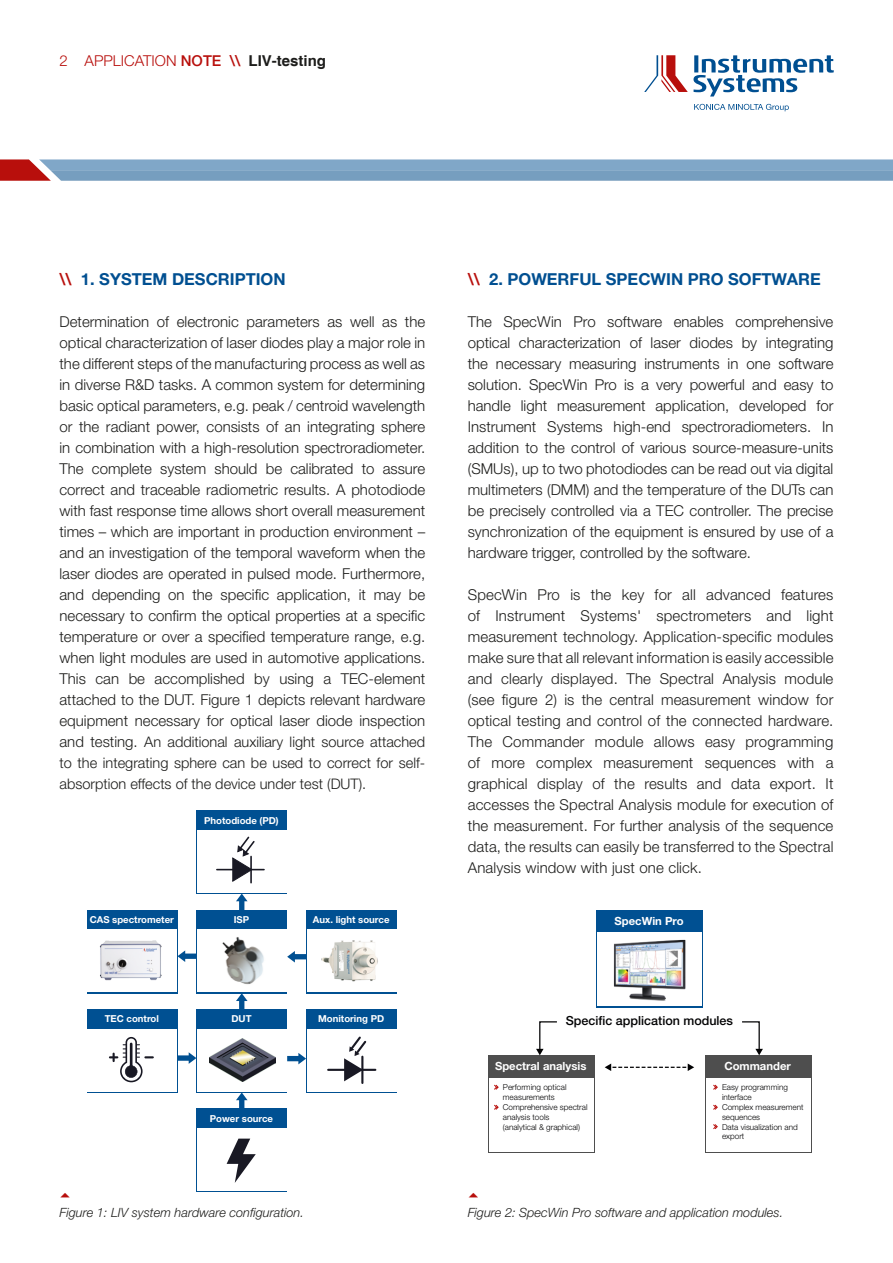
<style>
.page{position:relative;width:893px;height:1263px;background:#fff}
.page>*{position:absolute;margin:0;border:0;box-sizing:border-box;transform-origin:0 0}
.t1{font:700 16.5px "Helvetica Neue LT Std";color:#004f91}
.t2{font:300 15px/21px "Helvetica Neue LT Std";color:#1d1d1b;text-align:justify}
.t3{font:300 15px "Helvetica Neue LT Std";color:#b80f0c}
.t4{font:300 14.55px/21px "Helvetica Neue LT Std";color:#1d1d1b;text-align:justify}
.t5{font:italic 300 12.75px "Helvetica Neue LT Std";color:#1d1d1b}
.t6{font:500 12.45px "Helvetica Neue LT Std";color:#020203}
.t7{font:700 11.25px "Helvetica Neue LT Std";color:#fff}
.t8{font:700 9.6px "Helvetica Neue LT Std";color:#fff}
.t9{font:300 8.1px/9.8px "Helvetica Neue LT Std";color:#020203}
.s1{font-weight:500}
.s2{font-family:"Helvetica";font-weight:700;color:#1d1d1b}
.s3{color:#b80f0c}
.s4{font-size:15px}
</style>
<div class="page">
<div style="left:87px;top:910px;width:91px;height:83px;background:#005092"></div>
<div style="left:88px;top:930px;width:89px;height:62px;background:#fff"></div>
<div style="left:306px;top:910px;width:91px;height:83px;background:#005092"></div>
<div style="left:307px;top:930px;width:89px;height:62px;background:#fff"></div>
<div style="left:87px;top:1009px;width:91px;height:83px;background:#005092"></div>
<div style="left:88px;top:1029px;width:89px;height:62px;background:#fff"></div>
<div style="left:306px;top:1009px;width:91px;height:83px;background:#005092"></div>
<div style="left:307px;top:1029px;width:89px;height:62px;background:#fff"></div>
<svg style="left:178px;top:1052px;width:18px;height:12px"></svg>
<svg style="left:287px;top:1053px;width:19px;height:11px"></svg>
<div style="left:197px;top:910px;width:90px;height:83px;background:#005092"></div>
<div style="left:197px;top:1009px;width:90px;height:83px;background:#005092"></div>
<div style="left:197px;top:1029px;width:90px;height:62px;background:#fff"></div>
<svg style="left:236px;top:894px;width:12px;height:16px"></svg>
<svg style="left:236px;top:996px;width:12px;height:13px"></svg>
<img style="left:210px;top:1038px;width:65px;height:43px">
<div style="left:197px;top:811px;width:90px;height:83px;background:#005092"></div>
<div style="left:197px;top:830px;width:90px;height:63px;background:#fff"></div>
<img style="left:171px;top:927px;width:139px;height:69px">
<img style="left:310px;top:929px;width:82px;height:65px">
<img style="left:99px;top:940px;width:63px;height:41px">
<svg style="left:110px;top:1037px;width:43px;height:45px"></svg>
<hr style="left:130px;top:1044px;width:2px;height:22px;background:#191924">
<svg style="left:236px;top:1092px;width:12px;height:17px"></svg>
<div style="left:197px;top:1109px;width:90px;height:83px;background:#005092"></div>
<div style="left:197px;top:1128px;width:90px;height:63px;background:#fff"></div>
<svg style="left:227px;top:1138px;width:29px;height:45px"></svg>
<hr style="left:217px;top:869px;width:47px;height:1px;background:#191924">
<hr style="left:250px;top:856px;width:2px;height:27px;background:#191924">
<svg style="left:232px;top:836px;width:24px;height:46px"></svg>
<hr style="left:328px;top:1069px;width:47px;height:2px;background:#191924">
<hr style="left:361px;top:1057px;width:2px;height:26px;background:#191924">
<svg style="left:344px;top:1036px;width:24px;height:45px"></svg>
<svg style="left:644px;top:55px;width:190px;height:42px"></svg>
<svg style="left:694px;top:104px;width:95px;height:7px"></svg>
<svg style="left:0;top:159px;width:893px;height:22px;background:#84a0be"></svg>
<div style="left:488px;top:1055px;width:106px;height:98px;background:#4e4e4e"></div>
<div style="left:489px;top:1078px;width:105px;height:73px;background:#fff"></div>
<div style="left:705px;top:1055px;width:106px;height:98px;background:#4e4e4e"></div>
<div style="left:706px;top:1078px;width:104px;height:73px;background:#fff"></div>
<svg style="left:742px;top:1021px;width:21px;height:34px"></svg>
<svg style="left:536px;top:1021px;width:21px;height:34px"></svg>
<div style="left:596px;top:910px;width:107px;height:97px;background:#005092"></div>
<img style="left:596px;top:932px;width:107px;height:76px">
<svg style="left:605px;top:1063px;width:89px;height:8px"></svg>
<svg style="left:494px;top:1085px;width:4px;height:4px"></svg>
<svg style="left:494px;top:1105px;width:4px;height:5px"></svg>
<svg style="left:713px;top:1085px;width:5px;height:4px"></svg>
<svg style="left:713px;top:1105px;width:5px;height:5px"></svg>
<svg style="left:713px;top:1124px;width:5px;height:5px"></svg>
<p class="t3" style="left:60px;top:52px;width:268px">2 APPLICATION <span class="s1">NOTE \\</span> <span class="s2">LIV-testing</span></p>
<p class="t1" style="left:60px;top:269px;width:228px"><span class="s3">\\</span> 1. SYSTEM DESCRIPTION</p>
<p class="t2" style="left:60px;top:311px;width:367px">Determination of electronic parameters as well as the optical characterization of laser diodes play a major role in the different steps of the manufacturing process as well as in diverse R&amp;D tasks. A common system for determining basic optical parameters, e.g. peak / centroid wavelength or the radiant power, consists of an integrating sphere in combination with a high-resolution spectroradiometer.<br>The complete system should be calibrated to assure correct and traceable radiometric results. A photodiode with fast response time allows short overall measurement times – which are important in production environment – and an investigation of the temporal waveform when the laser diodes are operated in pulsed mode. Furthermore, and depending on the specific application, it may be necessary to confirm the optical properties at a specific temperature or over a specified temperature range, e.g. when light modules are used in automotive applications.<br>This can be accomplished by using a TEC-element attached to the DUT. Figure 1 depicts relevant hardware equipment necessary for optical laser diode inspection</p>
<p class="t4" style="left:60px;top:731px;width:367px"><span class="s4">and testing.</span> An additional auxiliary light source attached to the integrating sphere can be used to correct for self&shy;absorption effects of the device under test (DUT).</p>
<p class="t8" style="left:204px;top:814px;width:76px">Photodiode (PD)</p>
<p class="t1" style="left:468px;top:269px;width:354px"><span class="s3">\\</span> 2. POWERFUL SPECWIN PRO SOFTWARE</p>
<p class="t2" style="left:468px;top:311px;width:367px">The SpecWin Pro software enables comprehensive optical characterization of laser diodes by integrating the necessary measuring instruments in one software solution. SpecWin Pro is a very powerful and easy to handle light measurement application, developed for Instrument Systems high-end spectroradiometers. In addition to the control of various source-measure-units (SMUs), up to two photodiodes can be read out via digital multimeters (DMM) and the temperature of the DUTs can be precisely controlled via a TEC controller. The precise synchronization of the equipment is ensured by use of a hardware trigger, controlled by the software.</p>
<p class="t2" style="left:468px;top:584px;width:367px">SpecWin Pro is the key for all advanced features of Instrument Systems' spectrometers and light measurement technology. Application-specific modules make sure that all relevant information is easily accessible and clearly displayed. The Spectral Analysis module (see figure 2) is the central measurement window for optical testing and control of the connected hardware.<br>The Commander module allows easy programming of more complex measurement sequences with a graphical display of the results and data export. It accesses the Spectral Analysis module for execution of the measurement. For further analysis of the sequence data, the results can easily be transferred to the Spectral Analysis window with just one click.</p>
<p class="t8" style="left:90px;top:913px;width:86px">CAS spectrometer</p>
<p class="t8" style="left:313px;top:913px;width:78px">Aux. light source</p>
<p class="t8" style="left:234px;top:913px;width:17px">ISP</p>
<p class="t7" style="left:615px;top:914px;width:71px">SpecWin Pro</p>
<p class="t8" style="left:105px;top:1013px;width:56px">TEC control</p>
<p class="t8" style="left:318px;top:1013px;width:67px">Monitoring PD</p>
<p class="t8" style="left:231px;top:1013px;width:22px">DUT</p>
<p class="t6" style="left:566px;top:1013px;width:169px">Specific application modules</p>
<p class="t7" style="left:495px;top:1059px;width:93px">Spectral analysis</p>
<p class="t7" style="left:724px;top:1059px;width:68px">Commander</p>
<p class="t8" style="left:210px;top:1112px;width:65px">Power source</p>
<p class="t9" style="left:503px;top:1082px;width:86px">Performing optical measurements<br>Comprehensive spectral analysis tools<br>(analytical &amp; graphical)</p>
<p class="t9" style="left:722px;top:1082px;width:83px">Easy programming interface<br>Complex measurement sequences<br>Data visualization and export</p>
<p class="t5" style="left:60px;top:1204px;width:246px">Figure 1: LIV system hardware configuration.</p>
<p class="t5" style="left:468px;top:1204px;width:317px">Figure 2: SpecWin Pro software and application modules.</p>
</div>
